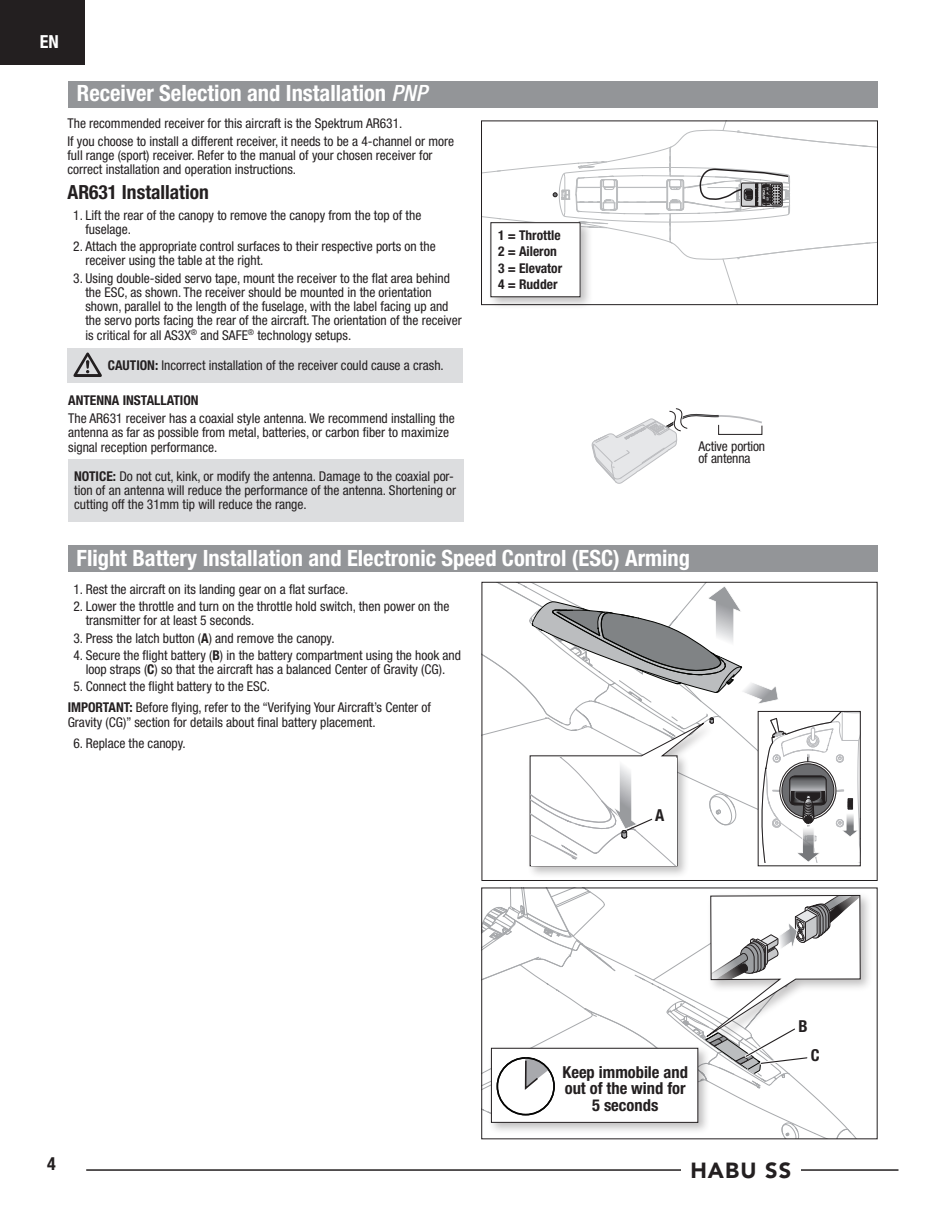
<style>
.page{position:relative;width:945px;height:1215px;background:#fff}
.page>*{position:absolute;margin:0;border:0;box-sizing:border-box;transform-origin:0 0}
.EFL_Main_Header{font:700 condensed 22.5px "Helvetica Neue LT Std";color:#fff}
.t1{font:900 21.75px "Avenir LT Std";letter-spacing:.05em;color:#231f20}
.EFL_Sub-header{font:700 condensed 19.5px "Helvetica Neue LT Std";color:#231f20}
.t2{font:700 condensed 18px "Helvetica Neue LT Std";color:#fff}
.t3{font:700 condensed 18px "Helvetica Neue LT Std";color:#231f20}
.EFL_Note_Tab{font:700 condensed 16.5px/16.5px "Helvetica Neue LT Std";color:#231f20;text-align:center}
.EFL_Body_Copy{font:700 condensed 16.5px "Helvetica Neue LT Std";color:#231f20}
.EFL_Body_Copy-2{font:condensed 13.5px/14.2px "Helvetica Neue LT Std";color:#231f20}
.EFL_one_line_caution{font:condensed 13.5px/14.2px "Helvetica Neue LT Std";color:#231f20}
.Body_Text{font:700 condensed 13.5px "Helvetica Neue LT Std";color:#231f20}
.body{font:condensed 13.5px/12px "Helvetica Neue LT Std";letter-spacing:-.01em;color:#231f20}
.EFL_Sub-header-2{font:700 condensed 13.5px "Helvetica Neue LT Std";color:#231f20}
.s1{font-weight:500;font-style:italic}
.s2{font-weight:700}
</style>
<div class="page">
<div style="left:0;top:0;width:85px;height:64px;background:#231f20"></div>
<hr style="left:86px;top:1169px;width:812px;height:2px;background:#231f20">
<div style="left:681px;top:1159px;width:120px;height:21px;background:#fff"></div>
<div style="left:68px;top:81px;width:809px;height:27px;background:#939598"></div>
<svg style="left:482px;top:120px;width:395px;height:183px"></svg>
<div style="left:481px;top:121px;width:397px;height:184px;border:1px solid #231f20"></div>
<div style="left:68px;top:545px;width:809px;height:27px;background:#939598"></div>
<div style="left:527px;top:721px;width:189px;height:158px;background:#231f20;opacity:.28"></div>
<div style="left:705px;top:892px;width:169px;height:157px;background:#231f20;opacity:.28"></div>
<svg style="left:482px;top:888px;width:382px;height:251px"></svg>
<div style="left:68px;top:348px;width:396px;height:34px;background:#dcdddf"></div>
<svg style="left:74px;top:353px;width:28px;height:24px"></svg>
<div style="left:487px;top:219px;width:106px;height:91px;background:#231f20;opacity:.28"></div>
<div style="left:491px;top:223px;width:89px;height:74px;background:#fff"></div>
<div style="left:68px;top:459px;width:396px;height:63px;background:#dcdddf"></div>
<svg style="left:591px;top:408px;width:172px;height:76px"></svg>
<div style="left:695px;top:439px;width:75px;height:33px;background:#fff"></div>
<svg style="left:482px;top:582px;width:378px;height:285px"></svg>
<div style="left:758px;top:711px;width:103px;height:155px;border:1px solid #231f20"></div>
<h3 class="t2" style="left:40px;top:31px;width:20px">EN</h3>
<p class="EFL_Main_Header" style="left:77px;top:79px;width:352px">Receiver Selection and Installation <span class="s1">PNP</span></p>
<p class="EFL_Body_Copy-2" style="left:68px;top:116px;width:336px">The recommended receiver for this aircraft is the Spektrum AR631.</p>
<p class="EFL_Body_Copy-2" style="left:68px;top:134px;width:388px">If you choose to install a different receiver, it needs to be a 4-channel or more full range (sport) receiver. Refer to the manual of your chosen receiver for correct installation and operation instructions.</p>
<p class="EFL_Sub-header" style="left:68px;top:180px;width:143px">AR631 Installation</p>
<p class="EFL_Body_Copy-2" style="left:86px;top:208px;width:337px;text-indent:-12px">1. Lift the rear of the canopy to remove the canopy from the top of the fuselage.</p>
<p class="EFL_Body_Copy-2" style="left:86px;top:239px;width:352px;text-indent:-12px">2. Attach the appropriate control surfaces to their respective ports on the receiver using the table at the right.</p>
<p class="EFL_Body_Copy-2" style="left:86px;top:271px;width:378px;text-indent:-12px">3. Using double-sided servo tape, mount the receiver to the flat area behind the ESC, as shown. The receiver should be mounted in the orientation shown, parallel to the length of the fuselage, with the label facing up and the servo ports facing the rear of the aircraft. The orientation of the receiver is critical for all AS3X<sup>®</sup> and SAFE<sup>®</sup> technology setups.</p>
<p class="EFL_one_line_caution" style="left:108px;top:358px;width:338px"><span class="s2">CAUTION:</span> Incorrect installation of the receiver could cause a crash.</p>
<p class="EFL_Sub-header-2" style="left:68px;top:392px;width:132px">ANTENNA INSTALLATION</p>
<p class="EFL_Body_Copy-2" style="left:68px;top:411px;width:388px">The AR631 receiver has a coaxial style antenna. We recommend installing the antenna as far as possible from metal, batteries, or carbon fiber to maximize signal reception performance.</p>
<p class="EFL_one_line_caution" style="left:74px;top:469px;width:383px"><span class="s2">NOTICE:</span> Do not cut, kink, or modify the antenna. Damage to the coaxial por&shy;tion of an antenna will reduce the performance of the antenna. Shortening or cutting off the 31mm tip will reduce the range.</p>
<p class="Body_Text" style="left:498px;top:227px;width:64px">1 = Throttle</p>
<p class="Body_Text" style="left:498px;top:243px;width:61px">2 = Aileron</p>
<p class="Body_Text" style="left:498px;top:260px;width:66px">3 = Elevator</p>
<p class="Body_Text" style="left:498px;top:276px;width:61px">4 = Rudder</p>
<p class="body" style="left:698px;top:441px;width:68px">Active portion of antenna</p>
<p class="EFL_Main_Header" style="left:77px;top:544px;width:615px">Flight Battery Installation and Electronic Speed Control (ESC) Arming</p>
<p class="EFL_Body_Copy-2" style="left:73px;top:582px;width:276px">1. Rest the aircraft on its landing gear on a flat surface.</p>
<p class="EFL_Body_Copy-2" style="left:86px;top:599px;width:365px;text-indent:-12px">2. Lower the throttle and turn on the throttle hold switch, then power on the transmitter for at least 5 seconds.</p>
<p class="EFL_Body_Copy-2" style="left:73px;top:631px;width:263px">3. Press the latch button (<span class="s2">A</span>) and remove the canopy.</p>
<p class="EFL_Body_Copy-2" style="left:73px;top:648px;width:389px;text-align:center">4. Secure the flight battery (<span class="s2">B</span>) in the battery compartment using the hook and loop straps (<span class="s2">C</span>) so that the aircraft has a balanced Center of Gravity (CG).</p>
<p class="EFL_Body_Copy-2" style="left:73px;top:679px;width:198px">5. Connect the flight battery to the ESC.</p>
<p class="EFL_Body_Copy-2" style="left:68px;top:700px;width:365px"><span class="s2">IMPORTANT:</span> Before flying, refer to the “Verifying Your Aircraft’s Center of<br>Gravity (CG)” section for details about final battery placement.</p>
<p class="EFL_Body_Copy-2" style="left:73px;top:736px;width:114px">6. Replace the canopy.</p>
<p class="EFL_Body_Copy" style="left:655px;top:805px;width:11px">A</p>
<h3 class="t3" style="left:47px;top:1153px;width:10px">4</h3>
<p class="EFL_Note_Tab" style="left:563px;top:1063px;width:127px">Keep immobile and out of the wind for<br>5 seconds</p>
<p class="EFL_Body_Copy" style="left:799px;top:1017px;width:11px">B</p>
<p class="EFL_Body_Copy" style="left:811px;top:1045px;width:10px">C</p>
<h2 class="t1" style="left:690px;top:1157px;width:102px">HABU SS</h2>
</div>
